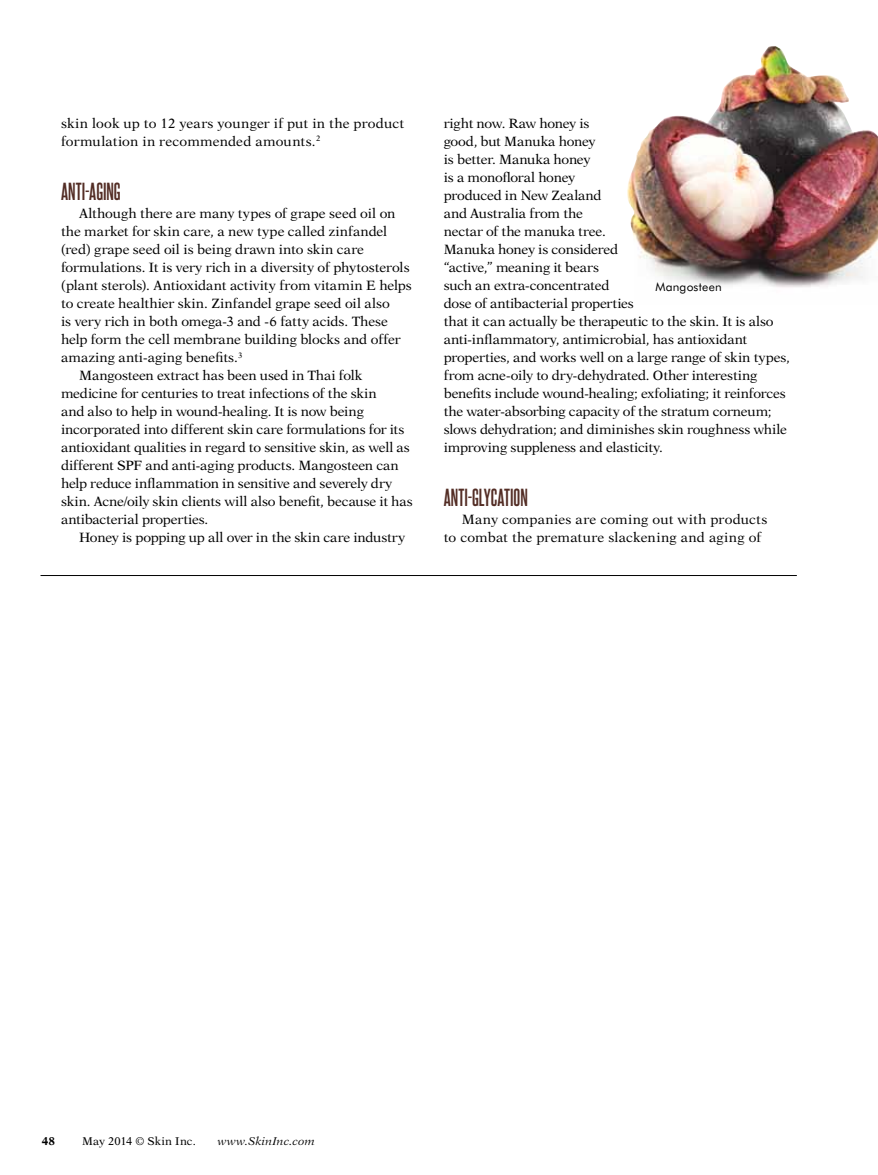
<style>
.page{position:relative;width:878px;height:1175px;background:#fff}
.page>*{position:absolute;margin:0;border:0;box-sizing:border-box;transform-origin:0 0}
.t1{font:700 21px "Steelfish Rg";letter-spacing:.005em;color:#532d25}
.t2{font:13.5px/18px "New Aster";letter-spacing:-.005em;color:#000}
.t3{font:13.5px/18px "New Aster";letter-spacing:.02em;color:#000}
.t4{font:13.5px/18px "New Aster";letter-spacing:.015em;color:#000}
.t5{font:12px "Futura BT";letter-spacing:.015em;color:#000}
.t6{font:11.25px "New Aster";letter-spacing:.01em;color:#000}
.t7{font:italic 11.25px "New Aster";letter-spacing:.015em;color:#000}
.t8{font:700 11.25px "New Aster";color:#000}
</style>
<div class="page">
<img style="left:627px;top:46px;width:251px;height:242px">
<hr style="left:40px;top:575px;width:756px;height:1px;background:#000">
<p class="t4" style="left:61px;top:114px;width:344px">skin look up to 12 years younger if put in the product formulation in recommended amounts.<sup>2</sup></p>
<h1 class="t1" style="left:61px;top:178px;width:61px">ANTI-AGING</h1>
<p class="t2" style="left:79px;top:204px;width:318px">Although there are many types of grape seed oil on</p>
<p class="t2" style="left:61px;top:222px;width:327px">the market for skin care, a new type called zinfandel</p>
<p class="t2" style="left:61px;top:240px;width:304px">(red) grape seed oil is being drawn into skin care</p>
<p class="t2" style="left:61px;top:258px;width:350px">formulations. It is very rich in a diversity of phytosterols</p>
<p class="t2" style="left:61px;top:276px;width:352px">(plant sterols). Antioxidant activity from vitamin E helps</p>
<p class="t2" style="left:61px;top:294px;width:330px">to create healthier skin. Zinfandel grape seed oil also</p>
<p class="t2" style="left:61px;top:312px;width:328px">is very rich in both omega-3 and -6 fatty acids. These</p>
<p class="t2" style="left:61px;top:330px;width:341px">help form the cell membrane building blocks and offer</p>
<p class="t2" style="left:61px;top:348px;width:183px">amazing anti-aging benefits.<sup>3</sup></p>
<p class="t2" style="left:79px;top:366px;width:285px">Mangosteen extract has been used in Thai folk</p>
<p class="t2" style="left:61px;top:384px;width:317px">medicine for centuries to treat infections of the skin</p>
<p class="t2" style="left:61px;top:402px;width:304px">and also to help in wound-healing. It is now being</p>
<p class="t2" style="left:61px;top:420px;width:345px">incorporated into different skin care formulations for its</p>
<p class="t2" style="left:61px;top:438px;width:350px">antioxidant qualities in regard to sensitive skin, as well as</p>
<p class="t2" style="left:61px;top:456px;width:339px">different SPF and anti-aging products. Mangosteen can</p>
<p class="t2" style="left:61px;top:474px;width:332px">help reduce inflammation in sensitive and severely dry</p>
<p class="t2" style="left:61px;top:492px;width:353px">skin. Acne/oily skin clients will also benefit, because it has</p>
<p class="t2" style="left:61px;top:510px;width:149px">antibacterial properties.</p>
<p class="t2" style="left:79px;top:528px;width:327px">Honey is popping up all over in the skin care industry</p>
<p class="t2" style="left:443px;top:114px;width:348px">right now. Raw honey is<br>good, but Manuka honey<br>is better. Manuka honey<br>is a monofloral honey<br>produced in New Zealand<br>and Australia from the<br>nectar of the manuka tree.<br>Manuka honey is considered<br>“active,” meaning it bears<br>such an extra-concentrated<br>dose of antibacterial properties<br>that it can actually be therapeutic to the skin. It is also anti-inflammatory, antimicrobial, has antioxidant properties, and works well on a large range of skin types, from acne-oily to dry-dehydrated. Other interesting benefits include wound-healing; exfoliating; it reinforces the water-absorbing capacity of the stratum corneum; slows dehydration; and diminishes skin roughness while improving suppleness and elasticity.</p>
<h1 class="t1" style="left:443px;top:485px;width:86px">ANTI-GLYCATION</h1>
<p class="t3" style="left:443px;top:510px;width:325px;text-indent:18px">Many companies are coming out with products to combat the premature slackening and aging of</p>
<p class="t5" style="left:655px;top:279px;width:68px">Mangosteen</p>
<p class="t8" style="left:42px;top:1134px;width:15px">48</p>
<p class="t6" style="left:82px;top:1134px;width:115px">May 2014 © Skin Inc.</p>
<p class="t7" style="left:218px;top:1135px;width:98px">www.SkinInc.com</p>
</div>
